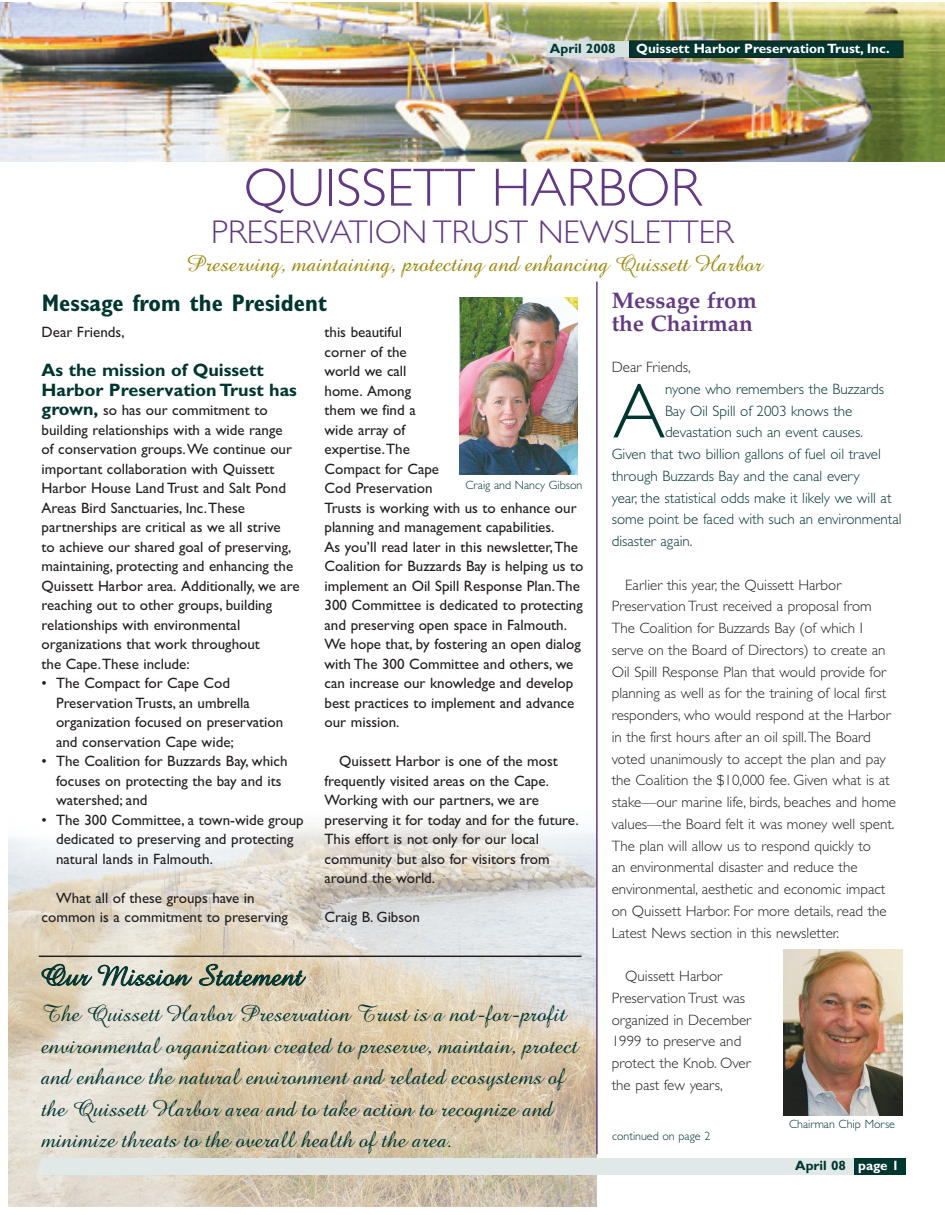
<style>
.page{position:relative;width:945px;height:1215px;background:#fff}
.page>*{position:absolute;margin:0;border:0;box-sizing:border-box;transform-origin:0 0}
.t1{font:300 78px "Gill Sans";color:#003530}
.t2{font:300 54px "Gill Sans";color:#633a81}
.t3{font:300 33px "Gill Sans";color:#633a81}
.t4{font:30px "Amaze Normal";color:#003530}
.t5{font:24px/31.5px "Amaze Normal";color:#003530}
.t6{font:24px "Amaze Normal";color:#9b890e}
.t7{font:700 condensed 24px "Gill Sans";color:#003530}
.t8{font:700 22.5px/22.5px "Palatino";color:#633a81}
.t9{font:700 18px/19.5px "Gill Sans";color:#003530}
.t10{font:15px/19.5px "Gill Sans";color:#231f20}
.t11{font:300 15px/21.8px "Gill Sans";color:#231f20}
.t12{font:300 15px "Gill Sans";color:#003530}
.t13{font:700 13.5px "Gill Sans";color:#fff}
.t14{font:700 13.5px "Gill Sans";color:#003530}
.t15{font:300 12px "Gill Sans";color:#003530}
.s1{font-weight:700;font-size:18px;color:#003530}
.s2{color:#fff}
</style>
<div class="page">
<img style="left:9px;top:817px;width:588px;height:390px">
<img style="left:0;top:2px;width:945px;height:160px">
<div style="left:547px;top:41px;width:305px;height:16px;background:#d6e1e1"></div>
<div style="left:630px;top:41px;width:273px;height:16px;background:#003530"></div>
<div style="left:629px;top:40px;width:274px;height:18px;border:1px solid #231f20"></div>
<div style="left:41px;top:1159px;width:813px;height:16px;background:#e1e8e8"></div>
<div style="left:854px;top:1159px;width:51px;height:16px;background:#003530"></div>
<img style="left:460px;top:297px;width:118px;height:178px">
<hr style="left:39px;top:956px;width:543px;height:1px;background:#231f20">
<img style="left:784px;top:949px;width:118px;height:166px">
<hr style="left:596px;top:282px;width:2px;height:872px;background:#633a81">
<p class="t14" style="left:550px;top:44px;width:67px">April 2008</p>
<p class="t13" style="left:636px;top:44px;width:255px">Quissett Harbor Preservation Trust, Inc.</p>
<h2 class="t2" style="left:244px;top:155px;width:459px">QUISSETT HARBOR</h2>
<h3 class="t3" style="left:211px;top:212px;width:524px">PRESERVATION TRUST NEWSLETTER</h3>
<h3 class="t6" style="left:186px;top:247px;width:578px">Preserving, maintaining, protecting and enhancing Quissett Harbor</h3>
<h3 class="t7" style="left:42px;top:294px;width:287px">Message from the President</h3>
<p class="t10" style="left:42px;top:322px;width:85px">Dear Friends,</p>
<p class="t9" style="left:42px;top:362px;width:257px">As the mission of Quissett<br>Harbor Preservation Trust has</p>
<p class="t10" style="left:42px;top:400px;width:260px"><span class="s1">grown,</span> so has our commitment to building relationships with a wide range<br>of conservation groups.We continue our important collaboration with Quissett Harbor House Land Trust and Salt Pond Areas Bird Sanctuaries, Inc.These partnerships are critical as we all strive<br>to achieve our shared goal of preserving, maintaining, protecting and enhancing the Quissett Harbor area. Additionally, we are reaching out to other groups, building relationships with environmental organizations that work throughout<br>the Cape.These include:</p>
<p class="t10" style="left:56px;top:673px;width:229px;text-indent:-14px">• The Compact for Cape Cod<br>Preservation Trusts, an umbrella organization focused on preservation and conservation Cape wide;</p>
<p class="t10" style="left:56px;top:751px;width:233px;text-indent:-14px">• The Coalition for Buzzards Bay, which focuses on protecting the bay and its watershed; and</p>
<p class="t10" style="left:56px;top:810px;width:249px;text-indent:-14px">• The 300 Committee, a town-wide group dedicated to preserving and protecting natural lands in Falmouth.</p>
<p class="t10" style="left:42px;top:888px;width:248px;text-indent:15px">What all of these groups have in common is a commitment to preserving</p>
<h3 class="t4" style="left:41px;top:956px;width:263px">Our Mission Statement</h3>
<p class="t10" style="left:325px;top:322px;width:260px">this beautiful<br>corner of the<br>world we call<br>home. Among<br>them we find a<br>wide array of<br>expertise.The<br>Compact for Cape<br>Cod Preservation<br>Trusts is working with us to enhance our planning and management capabilities.<br>As you’ll read later in this newsletter,The<br>Coalition for Buzzards Bay is helping us to implement an Oil Spill Response Plan.The<br>300 Committee is dedicated to protecting and preserving open space in Falmouth.<br>We hope that, by fostering an open dialog with The 300 Committee and others, we can increase our knowledge and develop best practices to implement and advance our mission.</p>
<p class="t10" style="left:325px;top:751px;width:256px;text-indent:15px">Quissett Harbor is one of the most frequently visited areas on the Cape.<br>Working with our partners, we are preserving it for today and for the future.<br>This effort is not only for our local community but also for visitors from around the world.</p>
<p class="t10" style="left:325px;top:907px;width:97px">Craig B. Gibson</p>
<p class="t15" style="left:466px;top:478px;width:118px">Craig and Nancy Gibson</p>
<p class="t5" style="left:41px;top:997px;width:538px">The Quissett Harbor Preservation Trust is a not-for-profit environmental organization created to preserve, maintain, protect and enhance the natural environment and related ecosystems of the Quissett Harbor area and to take action to recognize and minimize threats to the overall health of the area.</p>
<h3 class="t8" style="left:612px;top:289px;width:146px">Message from the Chairman</h3>
<p class="t11" style="left:612px;top:356px;width:81px">Dear Friends,</p>
<h1 class="t1" style="left:613px;top:365px;width:53px">A</h1>
<p class="t12" style="left:665px;top:380px;width:221px">nyone who remembers the Buzzards</p>
<p class="t12" style="left:665px;top:402px;width:189px">Bay Oil Spill of 2003 knows the</p>
<p class="t12" style="left:665px;top:423px;width:199px">devastation such an event causes.</p>
<p class="t12" style="left:612px;top:445px;width:271px">Given that two billion gallons of fuel oil travel</p>
<p class="t12" style="left:612px;top:467px;width:250px">through Buzzards Bay and the canal every</p>
<p class="t12" style="left:612px;top:489px;width:281px">year, the statistical odds make it likely we will at</p>
<p class="t12" style="left:612px;top:510px;width:291px">some point be faced with such an environmental</p>
<p class="t12" style="left:612px;top:532px;width:82px">disaster again.</p>
<p class="t11" style="left:612px;top:574px;width:286px;text-indent:14px">Earlier this year, the Quissett Harbor Preservation Trust received a proposal from The Coalition for Buzzards Bay (of which I serve on the Board of Directors) to create an Oil Spill Response Plan that would provide for planning as well as for the training of local first responders, who would respond at the Harbor in the first hours after an oil spill.The Board voted unanimously to accept the plan and pay the Coalition the $10,000 fee. Given what is at stake—our marine life, birds, beaches and home values—the Board felt it was money well spent.<br>The plan will allow us to respond quickly to<br>an environmental disaster and reduce the environmental, aesthetic and economic impact on Quissett Harbor. For more details, read the Latest News section in this newsletter.</p>
<p class="t11" style="left:612px;top:965px;width:141px;text-indent:14px">Quissett Harbor<br>Preservation Trust was organized in December<br>1999 to preserve and protect the Knob. Over the past few years,</p>
<p class="t15" style="left:612px;top:1129px;width:100px">continued on page 2</p>
<p class="t15" style="left:789px;top:1117px;width:108px">Chairman Chip Morse</p>
<p class="t14" style="left:795px;top:1161px;width:106px">April 08 <span class="s2">page 1</span></p>
</div>
